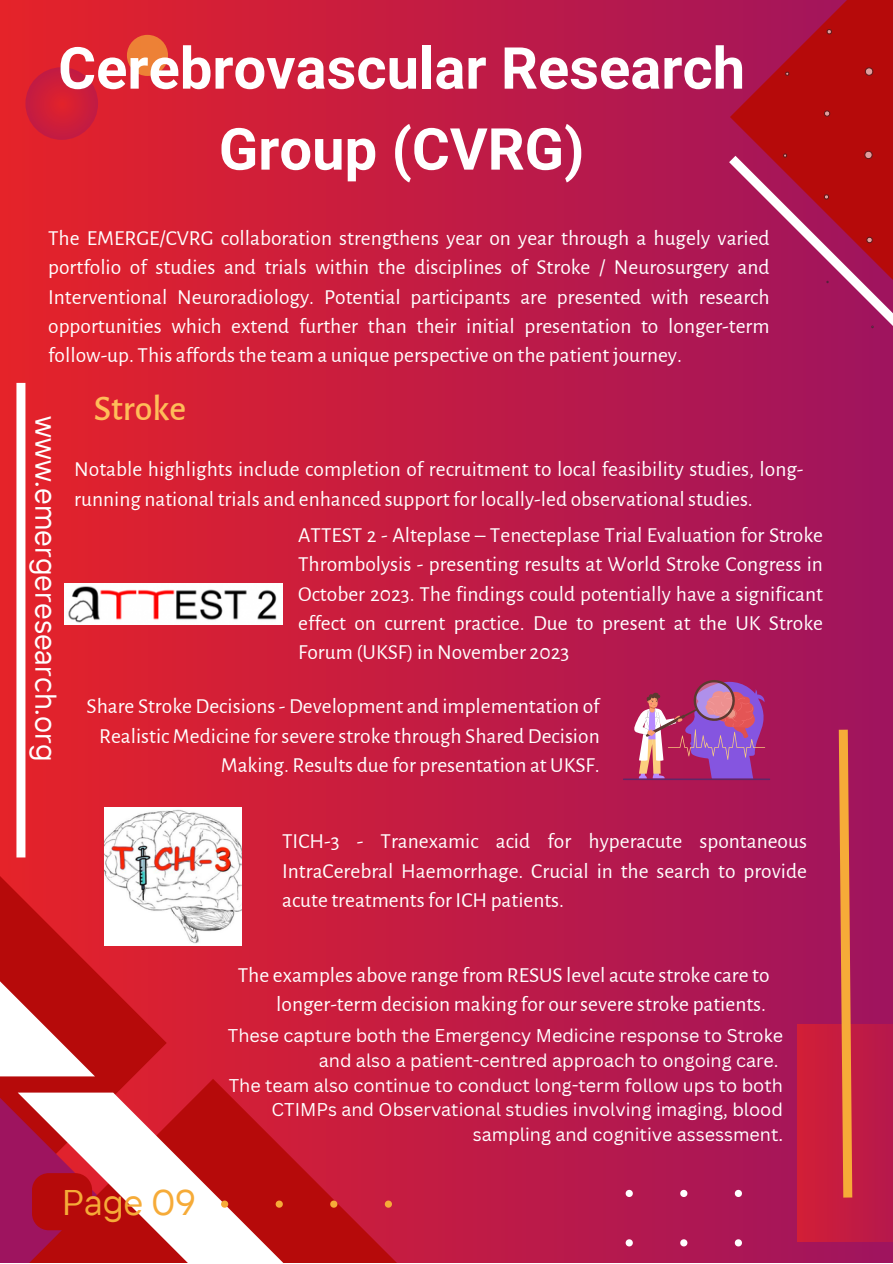
<style>
.page{position:relative;width:893px;height:1264px;background:#fff}
.page>*{position:absolute;margin:0;border:0;box-sizing:border-box;transform-origin:0 0}
.t1{font:700 57.9px/81px "Mardoto";color:#fff;text-align:center}
.t2{font:500 36px "Alegreya Sans";color:#ffbd59}
.t3{font:35.55px "TT Interphases";color:#f6ab38}
.t4{font:30px "TT Interphases";color:#fff}
.t5{font:21.45px/29.2px "Alegreya Sans";color:#fff;text-align:justify}
.t6{font:18px/24.8px "Canva Sans";color:#fff;text-align:right}
</style>
<div class="page">
<div style="left:0;top:0;width:892px;height:1262px;background:linear-gradient(to right,#e52329,#9f145f)"></div>
<svg style="left:0;top:813px;width:167px;height:278px;background:#d21c25"></svg>
<svg style="left:18px;top:1078px;width:390px;height:184px;background:#c71933"></svg>
<svg style="left:189px;top:1092px;width:197px;height:170px;background:#c7313d"></svg>
<svg style="left:0;top:885px;width:95px;height:191px"></svg>
<svg style="left:730px;top:0;width:162px;height:505px;background:#aa1347"></svg>
<svg style="left:719px;top:146px;width:173px;height:332px;background:#aa1b5a"></svg>
<svg style="left:783px;top:0;width:109px;height:416px;background:#ae1637"></svg>
<svg style="left:25px;top:67px;width:73px;height:73px;background:#cc1d3a"></svg>
<div style="left:127px;top:35px;width:41px;height:41px;background:#ed8136;border-radius:50%"></div>
<svg style="left:625px;top:1189px;width:7px;height:7px"></svg>
<svg style="left:680px;top:1189px;width:7px;height:7px"></svg>
<svg style="left:734px;top:1189px;width:8px;height:7px"></svg>
<svg style="left:625px;top:1239px;width:7px;height:7px"></svg>
<svg style="left:680px;top:1239px;width:7px;height:7px"></svg>
<svg style="left:734px;top:1239px;width:8px;height:7px"></svg>
<div style="left:16px;top:383px;width:9px;height:474px;background:#fff"></div>
<div style="left:797px;top:1024px;width:95px;height:217px;background:linear-gradient(to right,#d31f36,#b6184c)"></div>
<svg style="left:834px;top:720px;width:22px;height:486px;background:#ca5147"></svg>
<svg style="left:0;top:1091px;width:189px;height:171px"></svg>
<svg style="left:221px;top:1200px;width:7px;height:7px"></svg>
<svg style="left:275px;top:1200px;width:8px;height:7px"></svg>
<svg style="left:330px;top:1200px;width:7px;height:7px"></svg>
<svg style="left:385px;top:1200px;width:7px;height:7px"></svg>
<img style="left:64px;top:583px;width:218px;height:41px">
<svg style="left:623px;top:673px;width:147px;height:107px;background:#ae4784"></svg>
<img style="left:104px;top:807px;width:137px;height:138px">
<p class="t1" style="left:58px;top:28px;width:688px">Cerebrovascular Research<br>Group (CVRG)</p>
<p class="t5" style="left:48px;top:224px;width:723px">The EMERGE/CVRG collaboration strengthens year on year through a hugely varied portfolio of studies and trials within the disciplines of Stroke / Neurosurgery and Interventional Neuroradiology. Potential participants are presented with research opportunities which extend further than their initial presentation to longer-term follow-up. This affords the team a unique perspective on the patient journey.</p>
<p class="t4" style="left:66px;top:416px;width:346px;rotate:90deg">www.emergeresearch.org</p>
<p class="t2" style="left:94px;top:391px;width:94px">Stroke</p>
<p class="t5" style="left:74px;top:455px;width:730px">Notable highlights include completion of recruitment to local feasibility studies, long&shy;running national trials and enhanced support for locally-led observational studies.</p>
<p class="t5" style="left:298px;top:521px;width:526px">ATTEST 2 - Alteplase – Tenecteplase Trial Evaluation for Stroke Thrombolysis - presenting results at World Stroke Congress in October 2023. The findings could potentially have a significant effect on current practice. Due to present at the UK Stroke Forum (UKSF) in November 2023</p>
<p class="t5" style="left:87px;top:692px;width:514px;text-align:right">Share Stroke Decisions - Development and implementation of<br>Realistic Medicine for severe stroke through Shared Decision<br>Making. Results due for presentation at UKSF.</p>
<p class="t3" style="left:62px;top:1178px;width:135px">Page 09</p>
<p class="t5" style="left:282px;top:827px;width:526px">TICH-3 - Tranexamic acid for hyperacute spontaneous IntraCerebral Haemorrhage. Crucial in the search to provide acute treatments for ICH patients.</p>
<p class="t5" style="left:238px;top:960px;width:533px;text-align:right">The examples above range from RESUS level acute stroke care to longer-term decision making for our severe stroke patients.</p>
<p class="t6" style="left:228px;top:1022px;width:556px">These capture both the Emergency Medicine response to Stroke and also a patient-centred approach to ongoing care.</p>
<p class="t6" style="left:229px;top:1072px;width:556px">The team also continue to conduct long-term follow ups to both<br>CTIMPs and Observational studies involving imaging, blood sampling and cognitive assessment.</p>
</div>
